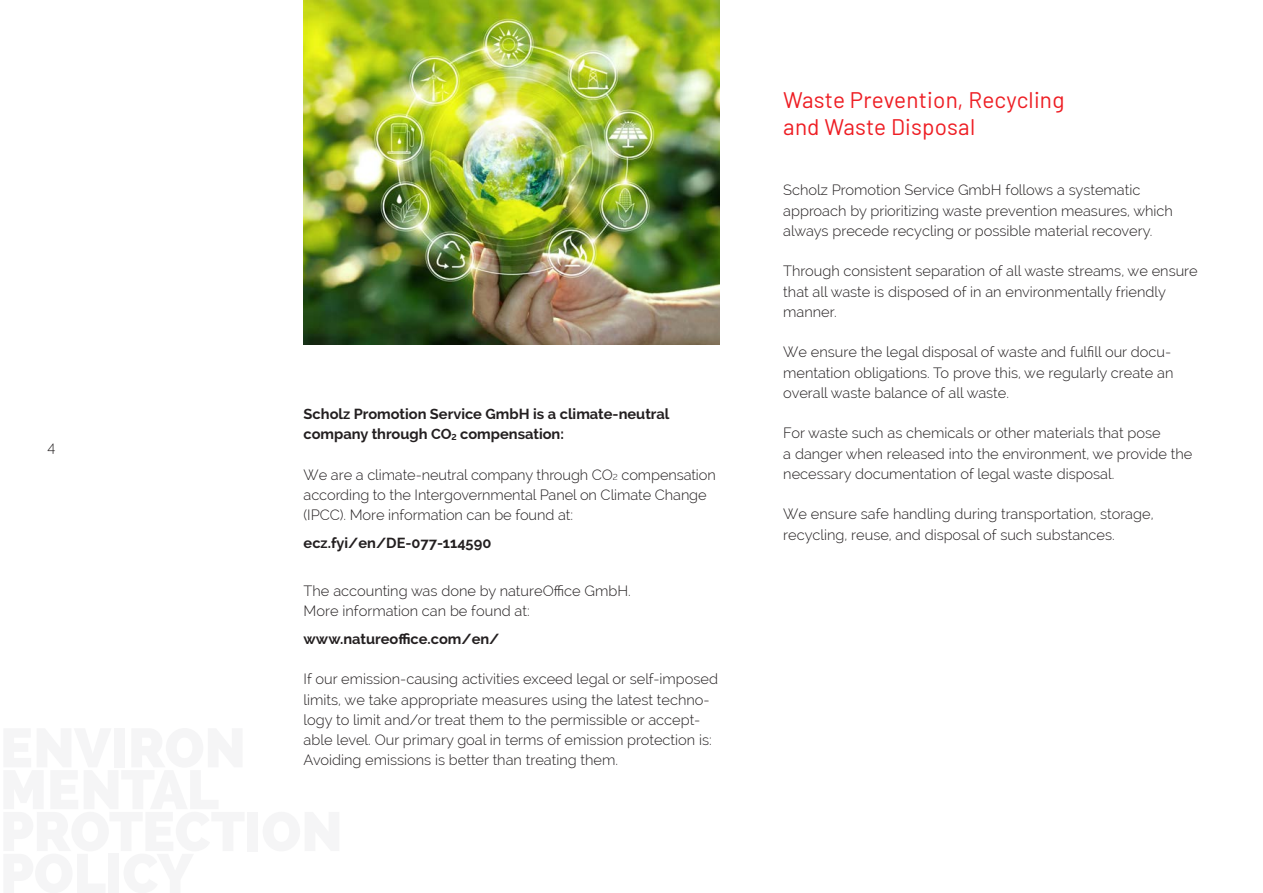
<style>
.page{position:relative;width:1263px;height:893px;background:#fff}
.page>*{position:absolute;margin:0;border:0;box-sizing:border-box;transform-origin:0 0}
.t1{font:22.5px/27px "Barlow";letter-spacing:.01em;color:#ee1d23}
.t2{font:300 14.7px/20.2px "Raleway";color:#231f20}
.t3{font:700 14.7px/20.2px "Raleway";color:#231f20}
.s1{font-size:8.55px}
</style>
<div class="page">
<img style="left:304px;top:0;width:415px;height:344px">
<p class="t2" style="left:47px;top:436px;width:9px">4</p>
<p class="t3" style="left:304px;top:404px;width:367px">Scholz Promotion Service GmbH is a climate-neutral company through CO<span class="s1">2</span> compensation:</p>
<p class="t2" style="left:304px;top:464px;width:414px">We are a climate-neutral company through CO<span class="s1">2</span> compensation according to the Intergovernmental Panel on Climate Change (IPCC). More information can be found at:</p>
<p class="t3" style="left:304px;top:533px;width:189px">ecz.fyi/en/DE-077-114590</p>
<p class="t2" style="left:304px;top:580px;width:329px">The accounting was done by natureOffice GmbH.<br>More information can be found at:</p>
<p class="t3" style="left:304px;top:629px;width:197px">www.natureoffice.com/en/</p>
<p class="t2" style="left:304px;top:669px;width:416px">If our emission-causing activities exceed legal or self-imposed limits, we take appropriate measures using the latest techno&shy;logy to limit and/or treat them to the permissible or accept&shy;able level. Our primary goal in terms of emission protection is:<br>Avoiding emissions is better than treating them.</p>
<h1 class="t1" style="left:783px;top:84px;width:283px">Waste Prevention, Recycling and Waste Disposal</h1>
<p class="t2" style="left:783px;top:180px;width:391px">Scholz Promotion Service GmbH follows a systematic approach by prioritizing waste prevention measures, which always precede recycling or possible material recovery.</p>
<p class="t2" style="left:783px;top:261px;width:416px">Through consistent separation of all waste streams, we ensure that all waste is disposed of in an environmentally friendly manner.</p>
<p class="t2" style="left:783px;top:342px;width:392px">We ensure the legal disposal of waste and fulfill our docu&shy;mentation obligations. To prove this, we regularly create an overall waste balance of all waste.</p>
<p class="t2" style="left:783px;top:423px;width:410px">For waste such as chemicals or other materials that pose<br>a danger when released into the environment, we provide the necessary documentation of legal waste disposal.</p>
<p class="t2" style="left:783px;top:504px;width:372px">We ensure safe handling during transportation, storage, recycling, reuse, and disposal of such substances.</p>
</div>
